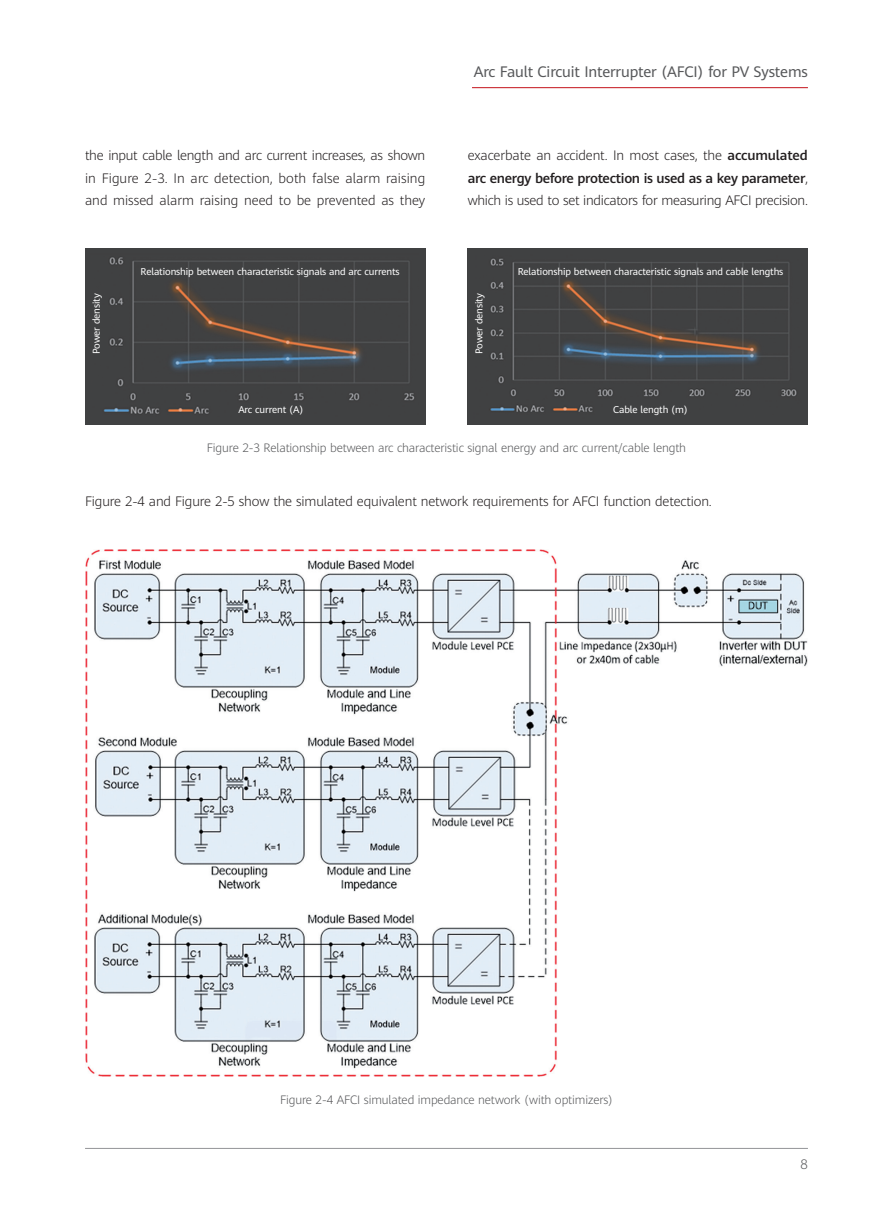
<style>
.page{position:relative;width:893px;height:1212px;background:#fff}
.page>*{position:absolute;margin:0;border:0;box-sizing:border-box;transform-origin:0 0}
.t1{font:15px "Huawei Sans";letter-spacing:-.01em;color:#57585a}
.t2{font:300 13.5px/22.5px "Huawei Sans";letter-spacing:-.01em;color:#231f20;text-align:justify}
.t3{font:300 13.5px "Huawei Sans";color:#57585a}
.t4{font:300 12px "Huawei Sans";letter-spacing:-.01em;color:#57585a}
.t5{font:9.75px "Huawei Sans";letter-spacing:-.01em;color:#fff}
.s1{font-weight:500}
</style>
<div class="page">
<img style="left:85px;top:249px;width:340px;height:175px">
<img style="left:468px;top:249px;width:340px;height:175px">
<img style="left:85px;top:549px;width:723px;height:528px">
<hr style="left:85px;top:1148px;width:723px;height:1px;background:#939598">
<hr style="left:472px;top:87px;width:336px;height:1px;background:#c4121a">
<p class="t1" style="left:474px;top:61px;width:336px">Arc Fault Circuit Interrupter (AFCI) for PV Systems</p>
<p class="t2" style="left:85px;top:144px;width:342px">the input cable length and arc current increases, as shown in Figure 2-3. In arc detection, both false alarm raising and missed alarm raising need to be prevented as they</p>
<p class="t2" style="left:468px;top:144px;width:342px">exacerbate an accident. In most cases, the <span class="s1">accumulated arc energy before protection is used as a key parameter</span>, which is used to set indicators for measuring AFCI precision.</p>
<p class="t5" style="left:89px;top:354px;width:63px;rotate:-90deg">Power density</p>
<p class="t5" style="left:141px;top:265px;width:261px">Relationship between characteristic signals and arc currents</p>
<p class="t5" style="left:238px;top:403px;width:67px">Arc current (A)</p>
<p class="t5" style="left:472px;top:354px;width:63px;rotate:-90deg">Power density</p>
<p class="t5" style="left:518px;top:265px;width:267px">Relationship between characteristic signals and cable lengths</p>
<p class="t5" style="left:613px;top:403px;width:76px">Cable length (m)</p>
<p class="t4" style="left:207px;top:439px;width:481px">Figure 2-3 Relationship between arc characteristic signal energy and arc current/cable length</p>
<p class="t2" style="left:85px;top:489px;width:628px">Figure 2-4 and Figure 2-5 show the simulated equivalent network requirements for AFCI function detection.</p>
<p class="t4" style="left:280px;top:1091px;width:334px">Figure 2-4 AFCI simulated impedance network (with optimizers)</p>
<p class="t3" style="left:800px;top:1154px;width:9px">8</p>
</div>
